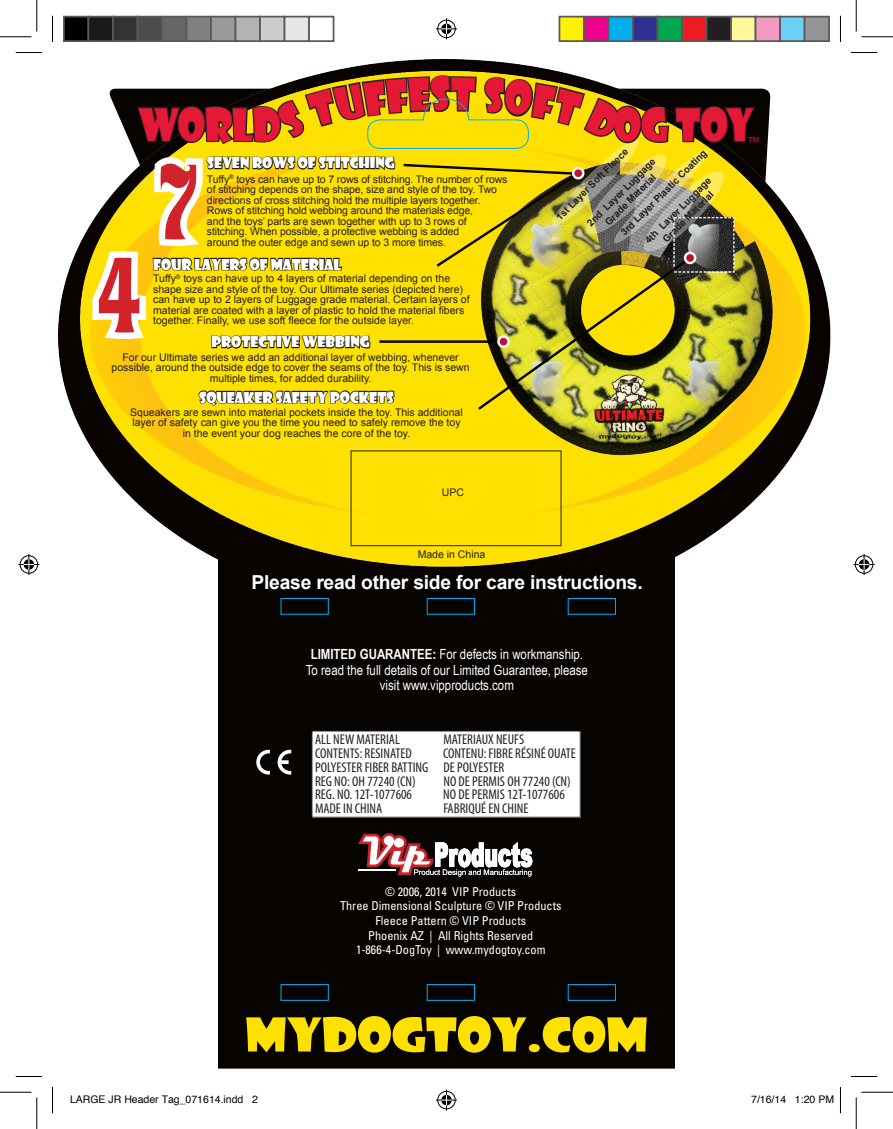
<style>
.page{position:relative;width:893px;height:1129px;background:#fff}
.page>*{position:absolute;margin:0;border:0;box-sizing:border-box;transform-origin:0 0}
.t1{font:100.45px "Ziggy ITC";color:#d1232a}
.t2{font:45.5px "Showcard Gothic";color:#ffe101;scale:1.1 1}
.t3{font:43.57px "Showcard Gothic";letter-spacing:-.005em;color:#e51836;scale:.91 1}
.t4{font:700 19.25px "Arial";letter-spacing:-.01em;color:#fff}
.t5{font:14.53px "Showcard Gothic";color:#fff}
.t6{font:condensed 14.17px/13.8px "Myriad Pro";color:#231f20}
.t7{font:14px/15.8px "Arial Narrow";color:#fff;text-align:center}
.t8{font:14px "Arial";color:#c3102f}
.t9{font:condensed 12.25px/14.7px "Univers LT";color:#fff;text-align:center}
.t10{font:10.5px/10.5px "Arial";color:#231f20}
.t11{font:10.5px "Helvetica";color:#000}
.t12{font:700 9.8px/11.7px "Arial";color:#231f20;text-align:center}
.s1{font-weight:700}
</style>
<div class="page">
<img style="left:141px;top:88px;width:689px;height:472px">
<img style="left:757px;top:159px;width:19px;height:301px">
<svg style="left:58px;top:234px;width:159px;height:273px"></svg>
<div style="left:218px;top:533px;width:457px;height:535px;background:#070301"></div>
<div style="left:312px;top:731px;width:268px;height:86px;background:#fff"></div>
<div style="left:350px;top:450px;width:211px;height:96px;border:1px solid #231f20"></div>
<svg style="left:358px;top:833px;width:174px;height:43px"></svg>
<svg style="left:256px;top:750px;width:14px;height:24px"></svg>
<svg style="left:277px;top:750px;width:14px;height:24px"></svg>
<div style="left:281px;top:598px;width:47px;height:16px;border:1px solid #00aeef"></div>
<div style="left:427px;top:598px;width:48px;height:16px;border:1px solid #00aeef"></div>
<div style="left:568px;top:598px;width:47px;height:16px;border:1px solid #00aeef"></div>
<div style="left:281px;top:984px;width:47px;height:16px;border:1px solid #00aeef"></div>
<div style="left:427px;top:984px;width:48px;height:16px;border:1px solid #00aeef"></div>
<div style="left:568px;top:984px;width:47px;height:16px;border:1px solid #00aeef"></div>
<svg style="left:16px;top:52px;width:26px;height:1px"></svg>
<svg style="left:851px;top:52px;width:26px;height:1px"></svg>
<svg style="left:16px;top:1076px;width:26px;height:1px"></svg>
<svg style="left:851px;top:1076px;width:26px;height:1px"></svg>
<svg style="left:52px;top:16px;width:1px;height:26px"></svg>
<svg style="left:52px;top:1087px;width:1px;height:26px"></svg>
<svg style="left:840px;top:16px;width:1px;height:26px"></svg>
<svg style="left:840px;top:1087px;width:1px;height:26px"></svg>
<hr style="left:0;top:36px;width:32px;height:1px;background:#000">
<hr style="left:861px;top:36px;width:31px;height:1px;background:#000">
<hr style="left:0;top:1092px;width:32px;height:1px;background:#000">
<hr style="left:861px;top:1092px;width:31px;height:1px;background:#000">
<hr style="left:36px;top:0;width:1px;height:32px;background:#000">
<hr style="left:36px;top:1097px;width:1px;height:32px;background:#000">
<hr style="left:855px;top:0;width:1px;height:32px;background:#000">
<hr style="left:855px;top:1097px;width:1px;height:32px;background:#000">
<svg style="left:436px;top:1089px;width:21px;height:21px"></svg>
<svg style="left:18px;top:554px;width:21px;height:21px"></svg>
<svg style="left:853px;top:554px;width:21px;height:21px"></svg>
<div style="left:64px;top:17px;width:24px;height:24px;background:#000"></div>
<div style="left:63px;top:16px;width:26px;height:26px;border:2px solid #595959"></div>
<div style="left:88px;top:16px;width:26px;height:26px;border:2px solid #595959"></div>
<div style="left:112px;top:16px;width:26px;height:26px;border:2px solid #595959"></div>
<div style="left:136px;top:16px;width:27px;height:26px;border:2px solid #595959"></div>
<div style="left:161px;top:16px;width:26px;height:26px;border:2px solid #595959"></div>
<div style="left:186px;top:16px;width:26px;height:26px;border:2px solid #595959"></div>
<div style="left:210px;top:16px;width:26px;height:26px;border:2px solid #595959"></div>
<div style="left:234px;top:16px;width:27px;height:26px;border:2px solid #595959"></div>
<div style="left:259px;top:16px;width:26px;height:26px;border:2px solid #595959"></div>
<div style="left:284px;top:16px;width:26px;height:26px;border:2px solid #595959"></div>
<div style="left:308px;top:16px;width:26px;height:26px;border:2px solid #595959"></div>
<div style="left:558px;top:16px;width:26px;height:26px;border:2px solid #595959"></div>
<div style="left:583px;top:16px;width:26px;height:26px;border:2px solid #595959"></div>
<div style="left:607px;top:16px;width:27px;height:26px;border:2px solid #595959"></div>
<div style="left:632px;top:16px;width:26px;height:26px;border:2px solid #595959"></div>
<div style="left:656px;top:16px;width:26px;height:26px;border:2px solid #595959"></div>
<div style="left:681px;top:16px;width:26px;height:26px;border:2px solid #595959"></div>
<div style="left:705px;top:16px;width:27px;height:26px;border:2px solid #595959"></div>
<div style="left:730px;top:16px;width:26px;height:26px;border:2px solid #595959"></div>
<div style="left:755px;top:17px;width:25px;height:24px;background:#f499c2"></div>
<div style="left:754px;top:16px;width:26px;height:26px;border:2px solid #595959"></div>
<div style="left:780px;top:17px;width:24px;height:24px;background:#6bcff6"></div>
<div style="left:779px;top:16px;width:26px;height:26px;border:2px solid #595959"></div>
<div style="left:804px;top:17px;width:25px;height:24px;background:#939598"></div>
<div style="left:803px;top:16px;width:27px;height:26px;border:2px solid #595959"></div>
<svg style="left:85px;top:18px;width:672px;height:470px;background:#cab834"></svg>
<h3 class="t3" style="left:138px;top:96px;width:169px">WORLD’</h3>
<h3 class="t3" style="left:613px;top:96px;width:155px">OG TOY</h3>
<h3 class="t8" style="left:746px;top:133px;width:15px">™</h3>
<h1 class="t1" style="left:99px;top:233px;width:42px">4</h1>
<h3 class="t5" style="left:207px;top:153px;width:189px">SEVEN ROWS OF STITCHING</h3>
<p class="t10" style="left:207px;top:174px;width:302px">Tuffy<sup>®</sup> toys can have up to 7 rows of stitching. The number of rows of stitching depends on the shape, size and style of the toy. Two directions of cross stitching hold the multiple layers together.<br>Rows of stitching hold webbing around the materials edge,<br>and the toys’ parts are sewn together with up to 3 rows of stitching. When possible, a protective webbing is added</p>
<h1 class="t1" style="left:160px;top:140px;width:38px">7</h1>
<p class="t10" style="left:207px;top:237px;width:240px">around the outer edge and sewn up to 3 more times.</p>
<h3 class="t5" style="left:153px;top:254px;width:189px">FOUR LAYERS OF MATERIAL</h3>
<p class="t10" style="left:153px;top:273px;width:318px">Tuffy<sup>®</sup> toys can have up to 4 layers of material depending on the shape size and style of the toy. Our Ultimate series (depicted here) can have up to 2 layers of Luggage grade material. Certain layers of material are coated with a layer of plastic to hold the material fibers</p>
<p class="t10" style="left:153px;top:315px;width:262px">together. Finally, we use soft fleece for the outside layer.</p>
<h3 class="t5" style="left:211px;top:332px;width:160px">PROTECTIVE WEBBING</h3>
<p class="t10" style="left:112px;top:352px;width:359px;text-align:center">For our Ultimate series we add an additional layer of webbing, whenever possible, around the outside edge to cover the seams of the toy. This is sewn multiple times, for added durability.</p>
<h3 class="t5" style="left:199px;top:387px;width:196px">SQUEAKER SAFETY POCKETS</h3>
<p class="t10" style="left:130px;top:407px;width:334px;text-align:center">Squeakers are sewn into material pockets inside the toy. This additional layer of safety can give you the time you need to safely remove the toy in the event your dog reaches the core of the toy.</p>
<p class="t10" style="left:442px;top:487px;width:24px">UPC</p>
<p class="t10" style="left:417px;top:549px;width:69px">Made in China</p>
<p class="t12" style="left:554px;top:215px;width:99px;rotate:-45deg">1st Layer Soft Fleece</p>
<p class="t12" style="left:618px;top:230px;width:118px;rotate:-45deg">3rd Layer Plastic Coating</p>
<p class="t12" style="left:585px;top:221px;width:93px;rotate:-45deg">2nd Layer Luggage<br>Grade Material</p>
<p class="t12" style="left:642px;top:238px;width:91px;rotate:-45deg">4th Layer Luggage<br>Grade Material</p>
<h3 class="t4" style="left:251px;top:569px;width:393px">Please read other side for care instructions.</h3>
<h3 class="t7" style="left:306px;top:645px;width:284px"><span class="s1">LIMITED GUARANTEE:</span> For defects in workmanship.<br>To read the full details of our Limited Guarantee, please visit www.vipproducts.com</h3>
<h3 class="t6" style="left:315px;top:732px;width:86px">ALL NEW MATERIAL</h3>
<h3 class="t6" style="left:443px;top:732px;width:82px">MATERIAUX NEUFS</h3>
<h3 class="t6" style="left:315px;top:746px;width:98px">CONTENTS: RESINATED</h3>
<h3 class="t6" style="left:315px;top:746px;width:262px;text-indent:128px">CONTENU: FIBRE RÉSINÉ OUATE<br>POLYESTER FIBER BATTING DE POLYESTER<br>REG NO: OH 77240 (CN)</h3>
<h3 class="t6" style="left:443px;top:774px;width:129px">NO DE PERMIS OH 77240 (CN)</h3>
<h3 class="t6" style="left:315px;top:788px;width:98px">REG. NO. 12T-1077606</h3>
<h3 class="t6" style="left:443px;top:788px;width:123px">NO DE PERMIS 12T-1077606</h3>
<h3 class="t6" style="left:315px;top:801px;width:69px">MADE IN CHINA</h3>
<h3 class="t6" style="left:443px;top:801px;width:87px">FABRIQUÉ EN CHINE</h3>
<p class="t9" style="left:340px;top:883px;width:223px">© 2006, 2014 VIP Products<br>Three Dimensional Sculpture © VIP Products Fleece Pattern © VIP Products<br>Phoenix AZ | All Rights Reserved 1-866-4-DogToy | www.mydogtoy.com</p>
<h2 class="t2" style="left:245px;top:1004px;width:367px">MYDOGTOY.COM</h2>
<p class="t11" style="left:70px;top:1091px;width:189px">LARGE JR Header Tag_071614.indd 2</p>
<p class="t11" style="left:751px;top:1091px;width:84px">7/16/14 1:20 PM</p>
</div>
